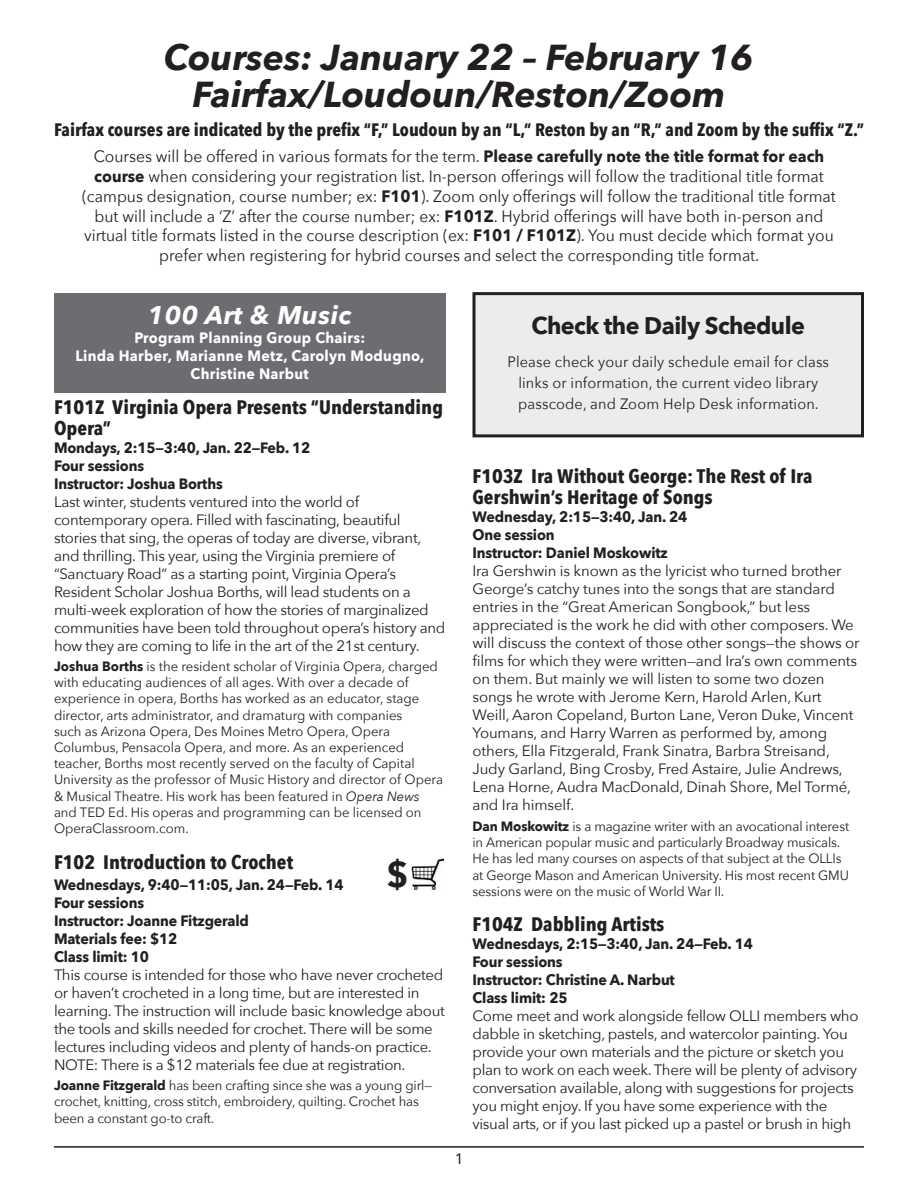
<style>
.page{position:relative;width:918px;height:1188px;background:#fff}
.page>*{position:absolute;margin:0;border:0;box-sizing:border-box;transform-origin:0 0}
.t1{font:italic 700 36px/37.5px "Avenir Next";color:#231f20;text-align:center}
.t2{font:700 36px "Avenir Next";color:#231f20;scale:.95 1}
.t3{font:italic 700 25.5px "Avenir Next";letter-spacing:.02em;color:#fff}
.t4{font:700 24px "Avenir Next";letter-spacing:-.025em;color:#231f20}
.t5{font:700 19.5px/21px "Avenir Next Condensed";color:#231f20;scale:1.05 1}
.t6{font:700 18px "Avenir Next Condensed";color:#231f20}
.t7{font:16.5px/19.8px "Avenir Next";color:#231f20;text-align:center;scale:.95 1}
.t8{font:15px/18px "Avenir Next";letter-spacing:-.02em;color:#231f20}
.t9{font:700 15px/18px "Avenir Next";letter-spacing:-.01em;color:#231f20;scale:.95 1}
.t10{font:15px/21px "Avenir Next";letter-spacing:.01em;color:#231f20;text-align:center}
.t11{font:700 15px/18px "Avenir Next";letter-spacing:.02em;color:#fff;text-align:center;scale:.95 1}
.t12{font:500 15px "Avenir Next Condensed";color:#231f20}
.t13{font:13.5px/16.2px "Avenir Next";color:#231f20}
.s1{font-weight:700}
.s2{font-style:italic}
</style>
<div class="page">
<hr style="left:54px;top:1146px;width:810px;height:2px;background:#231f20">
<div style="left:54px;top:293px;width:392px;height:100px;background:#6c6d70"></div>
<img style="left:412px;top:859px;width:32px;height:31px">
<div style="left:474px;top:294px;width:388px;height:142px;background:#ececee"></div>
<div style="left:472px;top:292px;width:392px;height:145px;border:3px solid #231f20"></div>
<h1 class="t1" style="left:164px;top:38px;width:592px">Courses: January 22 – February 16<br>Fairfax/Loudoun/Reston/Zoom</h1>
<p class="t6" style="left:54px;top:118px;width:812px">Fairfax courses are indicated by the prefix “F,” Loudoun by an “L,” Reston by an “R,” and Zoom by the suffix “Z.”</p>
<p class="t7" style="left:82px;top:146px;width:795px">Courses will be offered in various formats for the term. <span class="s1">Please carefully note the title format for each course</span> when considering your registration list. In-person offerings will follow the traditional title format (campus designation, course number; ex: <span class="s1">F101</span>). Zoom only offerings will follow the traditional title format but will include a ‘Z’ after the course number; ex: <span class="s1">F101Z</span>. Hybrid offerings will have both in-person and virtual title formats listed in the course description (ex: <span class="s1">F101 / F101Z</span>). You must decide which format you prefer when registering for hybrid courses and select the corresponding title format.</p>
<h2 class="t3" style="left:148px;top:293px;width:205px">100 Art &amp; Music</h2>
<p class="t11" style="left:75px;top:329px;width:369px">Program Planning Group Chairs:<br>Linda Harber, Marianne Metz, Carolyn Modugno,<br>Christine Narbut</p>
<h3 class="t5" style="left:54px;top:396px;width:372px">F101Z Virginia Opera Presents “Understanding<br>Opera”</h3>
<p class="t9" style="left:54px;top:438px;width:271px">Mondays, 2:15—3:40, Jan. 22—Feb. 12<br>Four sessions<br>Instructor: Joshua Borths</p>
<p class="t8" style="left:54px;top:492px;width:393px">Last winter, students ventured into the world of contemporary opera. Filled with fascinating, beautiful stories that sing, the operas of today are diverse, vibrant, and thrilling. This year, using the Virginia premiere of “Sanctuary Road” as a starting point, Virginia Opera’s Resident Scholar Joshua Borths, will lead students on a multi-week exploration of how the stories of marginalized communities have been told throughout opera’s history and how they are coming to life in the art of the 21st century.</p>
<p class="t13" style="left:54px;top:658px;width:391px"><span class="s1">Joshua Borths</span> is the resident scholar of Virginia Opera, charged with educating audiences of all ages. With over a decade of experience in opera, Borths has worked as an educator, stage director, arts administrator, and dramaturg with companies<br>such as Arizona Opera, Des Moines Metro Opera, Opera Columbus, Pensacola Opera, and more. As an experienced teacher, Borths most recently served on the faculty of Capital University as the professor of Music History and director of Opera &amp; Musical Theatre. His work has been featured in <span class="s2">Opera News </span>and TED Ed. His operas and programming can be licensed on OperaClassroom.com.</p>
<h3 class="t5" style="left:54px;top:851px;width:229px">F102 Introduction to Crochet</h3>
<p class="t9" style="left:54px;top:875px;width:306px">Wednesdays, 9:40—11:05, Jan. 24—Feb. 14</p>
<h3 class="t4" style="left:532px;top:305px;width:275px">Check the Daily Schedule</h3>
<p class="t10" style="left:507px;top:351px;width:323px">Please check your daily schedule email for class links or information, the current video library passcode, and Zoom Help Desk information.</p>
<h3 class="t5" style="left:472px;top:466px;width:325px">F103Z Ira Without George: The Rest of Ira<br>Gershwin’s Heritage of Songs</h3>
<p class="t9" style="left:472px;top:508px;width:228px">Wednesday, 2:15—3:40, Jan. 24<br>One session<br>Instructor: Daniel Moskowitz</p>
<p class="t8" style="left:472px;top:562px;width:389px">Ira Gershwin is known as the lyricist who turned brother George’s catchy tunes into the songs that are standard entries in the “Great American Songbook,” but less appreciated is the work he did with other composers. We will discuss the context of those other songs—the shows or films for which they were written—and Ira’s own comments on them. But mainly we will listen to some two dozen songs he wrote with Jerome Kern, Harold Arlen, Kurt Weill, Aaron Copeland, Burton Lane, Veron Duke, Vincent Youmans, and Harry Warren as performed by, among others, Ella Fitzgerald, Frank Sinatra, Barbra Streisand, Judy Garland, Bing Crosby, Fred Astaire, Julie Andrews, Lena Horne, Audra MacDonald, Dinah Shore, Mel Tormé, and Ira himself.</p>
<p class="t13" style="left:472px;top:818px;width:378px"><span class="s1">Dan Moskowitz</span> is a magazine writer with an avocational interest in American popular music and particularly Broadway musicals.<br>He has led many courses on aspects of that subject at the OLLIs at George Mason and American University. His most recent GMU sessions were on the music of World War II.</p>
<h3 class="t5" style="left:472px;top:914px;width:184px">F104Z Dabbling Artists</h3>
<p class="t9" style="left:472px;top:935px;width:297px">Wednesdays, 2:15—3:40, Jan. 24—Feb. 14<br>Four sessions<br>Instructor: Christine A. Narbut<br>Class limit: 25</p>
<p class="t8" style="left:472px;top:1006px;width:388px">Come meet and work alongside fellow OLLI members who dabble in sketching, pastels, and watercolor painting. You provide your own materials and the picture or sketch you plan to work on each week. There will be plenty of advisory conversation available, along with suggestions for projects you might enjoy. If you have some experience with the visual arts, or if you last picked up a pastel or brush in high</p>
<h1 class="t2" style="left:387px;top:844px;width:25px">$</h1>
<p class="t9" style="left:54px;top:893px;width:207px">Four sessions<br>Instructor: Joanne Fitzgerald<br>Materials fee: $12<br>Class limit: 10</p>
<p class="t8" style="left:54px;top:965px;width:392px">This course is intended for those who have never crocheted or haven’t crocheted in a long time, but are interested in learning. The instruction will include basic knowledge about the tools and skills needed for crochet. There will be some lectures including videos and plenty of hands-on practice.<br>NOTE: There is a $12 materials fee due at registration.</p>
<p class="t13" style="left:54px;top:1077px;width:380px"><span class="s1">Joanne Fitzgerald</span> has been crafting since she was a young girl— crochet, knitting, cross stitch, embroidery, quilting. Crochet has been a constant go-to craft.</p>
<p class="t12" style="left:455px;top:1150px;width:9px">1</p>
</div>
